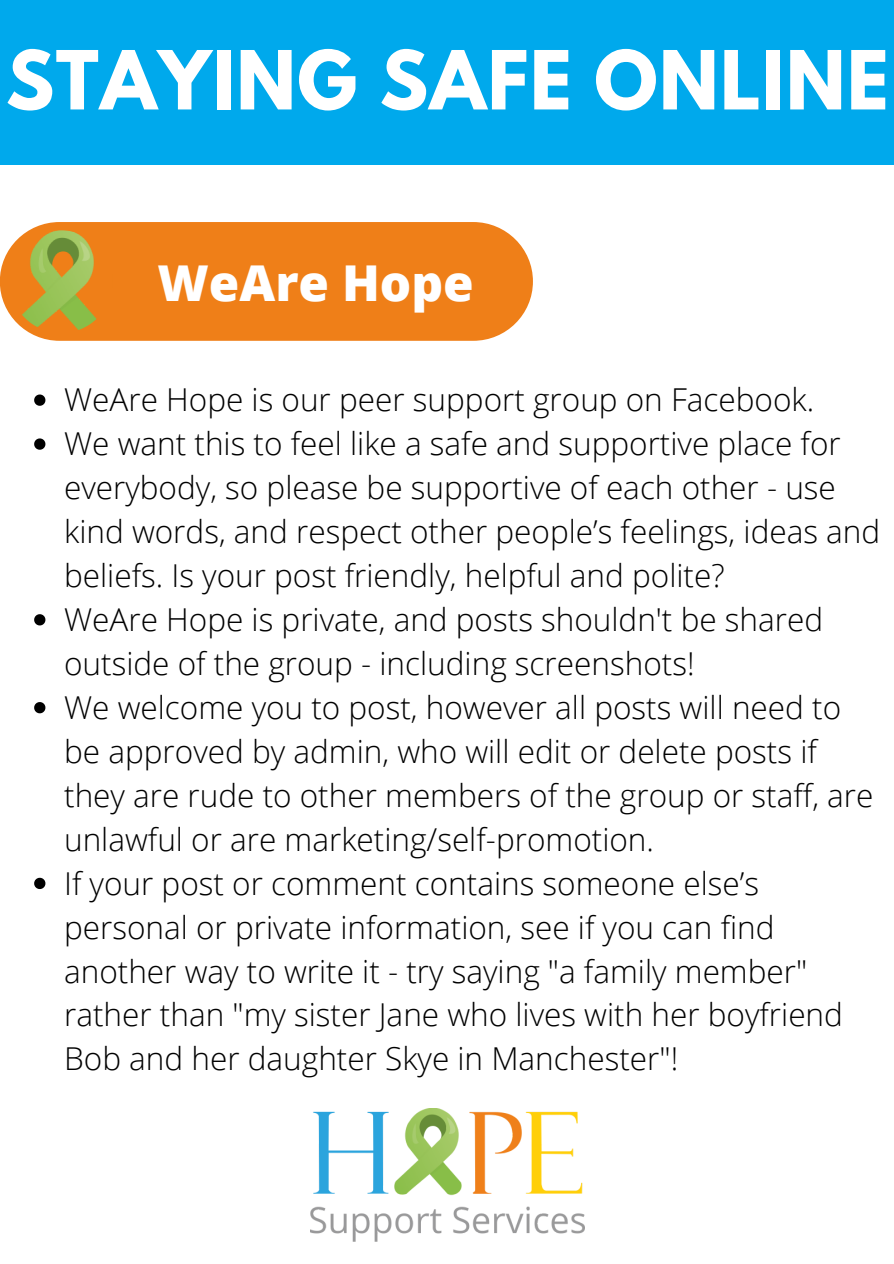
<style>
.page{position:relative;width:894px;height:1264px;background:#fff}
.page>*{position:absolute;margin:0;border:0;box-sizing:border-box;transform-origin:0 0}
.t1{font:700 72px "League Spartan";letter-spacing:.02em;color:#fff}
.t2{font:800 49.5px "Open Sans";color:#fff}
.t3{font:300 31.5px/44px "Open Sans";color:#000}
</style>
<div class="page">
<div style="left:0;top:0;width:893px;height:165px;background:#00a9ec"></div>
<div style="left:0;top:222px;width:533px;height:119px;background:#ef7f18;border-radius:60px"></div>
<img style="left:10px;top:230px;width:87px;height:103px">
<svg style="left:34px;top:394px;width:11px;height:12px"></svg>
<svg style="left:34px;top:438px;width:11px;height:12px"></svg>
<svg style="left:34px;top:614px;width:11px;height:11px"></svg>
<svg style="left:34px;top:702px;width:11px;height:11px"></svg>
<svg style="left:34px;top:877px;width:11px;height:12px"></svg>
<img style="left:310px;top:1108px;width:274px;height:133px">
<p class="t1" style="left:6px;top:45px;width:884px">STAYING SAFE ONLINE</p>
<p class="t2" style="left:157px;top:248px;width:318px">WeAre Hope</p>
<p class="t3" style="left:64px;top:377px;width:751px">WeAre Hope is our peer support group on Facebook.</p>
<p class="t3" style="left:64px;top:421px;width:817px">We want this to feel like a safe and supportive place for everybody, so please be supportive of each other - use kind words, and respect other people’s feelings, ideas and beliefs. Is your post friendly, helpful and polite?</p>
<p class="t3" style="left:64px;top:597px;width:760px">WeAre Hope is private, and posts shouldn't be shared outside of the group - including screenshots!</p>
<p class="t3" style="left:64px;top:684px;width:810px">We welcome you to post, however all posts will need to be approved by admin, who will edit or delete posts if they are rude to other members of the group or staff, are unlawful or are marketing/self-promotion.</p>
<p class="t3" style="left:64px;top:860px;width:780px">If your post or comment contains someone else’s personal or private information, see if you can find another way to write it - try saying "a family member" rather than "my sister Jane who lives with her boyfriend Bob and her daughter Skye in Manchester"!</p>
</div>
